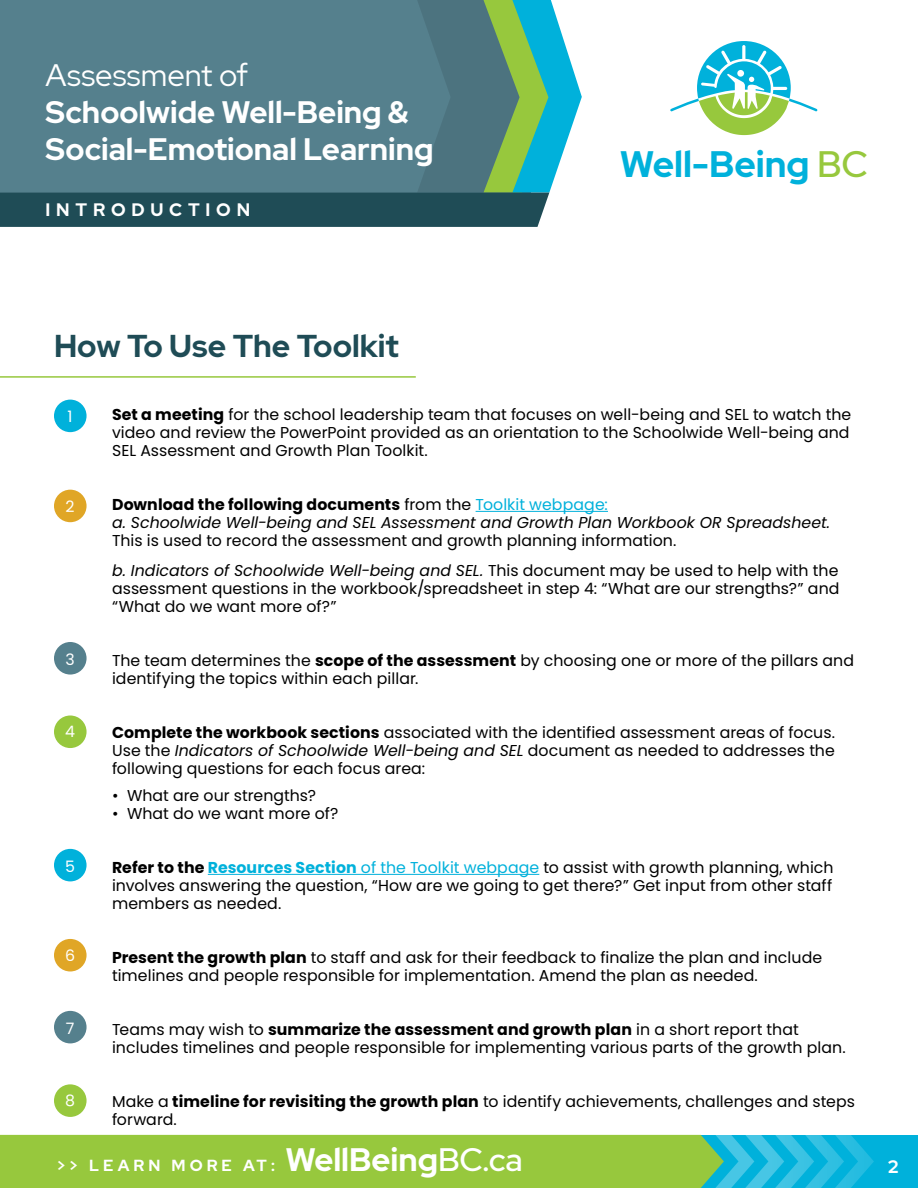
<style>
.page{position:relative;width:918px;height:1188px;background:#fff}
.page>*{position:absolute;margin:0;border:0;box-sizing:border-box;transform-origin:0 0}
.t1{font:700 36.75px "Red Hat Display";color:#00b1db}
.t2{font:700 31.5px "Red Hat Display";color:#1f4c56}
.t3{font:700 30.9px/37.2px "Red Hat Display";color:#fff}
.t4{font:30.9px "Red Hat Display";color:#fff}
.t5{font:700 18px "Red Hat Display";letter-spacing:.32em;color:#fff}
.t6{font:700 16.05px "Red Hat Display";color:#fff}
.t7{font:15.75px/18px "Poppins";letter-spacing:.005em;color:#000}
.t8{font:italic 15.75px/18px "Poppins";color:#000}
.t9{font:15.75px "Poppins";color:#fff}
.s1{font-weight:500;color:#97c83d}
.s2{font-weight:700}
.s3{font-weight:700;font-style:normal}
.s4{font-style:normal}
.s5{font-style:normal;color:#00b1db}
.s6{font-style:italic}
.s7{font-weight:700;color:#00b1db}
.s8{color:#00b1db}
.s9{font-size:32.4px}
.s10{font-weight:500;font-size:32.4px}
</style>
<div class="page">
<div style="left:698px;top:1135px;width:220px;height:53px;background:#00b1db"></div>
<svg style="left:0;top:1135px;width:874px;height:53px;background:#80c55a"></svg>
<svg style="left:670px;top:41px;width:148px;height:94px"></svg>
<svg style="left:0;top:0;width:582px;height:227px;background:#508188"></svg>
<hr style="left:476px;top:511px;width:132px;height:1px;background:#00b1db">
<hr style="left:208px;top:874px;width:331px;height:1px;background:#00b1db">
<hr style="left:0;top:376px;width:416px;height:2px;background:#97c83d">
<div style="left:54px;top:716px;width:33px;height:32px;background:#97c83d;border-radius:50%"></div>
<div style="left:54px;top:642px;width:33px;height:33px;background:#55808d;border-radius:50%"></div>
<div style="left:54px;top:490px;width:33px;height:32px;background:#e0a626;border-radius:50%"></div>
<div style="left:54px;top:400px;width:33px;height:32px;background:#00b1db;border-radius:50%"></div>
<div style="left:54px;top:1084px;width:33px;height:33px;background:#97c83d;border-radius:50%"></div>
<div style="left:54px;top:1011px;width:33px;height:32px;background:#55808d;border-radius:50%"></div>
<div style="left:54px;top:939px;width:33px;height:32px;background:#e0a626;border-radius:50%"></div>
<div style="left:54px;top:849px;width:33px;height:32px;background:#00b1db;border-radius:50%"></div>
<h3 class="t4" style="left:46px;top:55px;width:204px">Assessment of</h3>
<h3 class="t3" style="left:46px;top:93px;width:389px">Schoolwide Well-Being &amp;<br>Social-Emotional Learning</h3>
<p class="t5" style="left:46px;top:198px;width:206px">INTRODUCTION</p>
<h1 class="t1" style="left:620px;top:140px;width:249px">Well-Being <span class="s1">BC</span></h1>
<h2 class="t2" style="left:54px;top:325px;width:346px">How To Use The Toolkit</h2>
<p class="t9" style="left:68px;top:407px;width:7px">1</p>
<p class="t9" style="left:66px;top:497px;width:11px">2</p>
<p class="t9" style="left:66px;top:650px;width:11px">3</p>
<p class="t9" style="left:65px;top:722px;width:11px">4</p>
<p class="t9" style="left:65px;top:857px;width:11px">5</p>
<p class="t9" style="left:65px;top:946px;width:12px">6</p>
<p class="t9" style="left:66px;top:1019px;width:10px">7</p>
<p class="t9" style="left:65px;top:1092px;width:11px">8</p>
<p class="t7" style="left:112px;top:405px;width:741px;text-align:justify"><span class="s2">Set a meeting</span> for the school leadership team that focuses on well-being and SEL to watch the video and review the PowerPoint provided as an orientation to the Schoolwide Well-being and SEL Assessment and Growth Plan Toolkit.</p>
<p class="t8" style="left:112px;top:495px;width:720px"><span class="s3">Download the following documents</span> <span class="s4">from the</span> <span class="s5">Toolkit webpage:<br></span>a. Schoolwide Well-being and SEL Assessment and Growth Plan Workbook OR Spreadsheet.</p>
<p class="t7" style="left:112px;top:525px;width:728px;line-height:30px">This is used to record the assessment and growth planning information.<br><span class="s6">b. Indicators of Schoolwide Well-being and SEL.</span> This document may be used to help with the</p>
<p class="t7" style="left:112px;top:579px;width:729px">assessment questions in the workbook/spreadsheet in step 4: “What are our strengths?” and “What do we want more of?”</p>
<p class="t7" style="left:112px;top:651px;width:743px">The team determines the <span class="s2">scope of the assessment</span> by choosing one or more of the pillars and identifying the topics within each pillar.</p>
<p class="t7" style="left:112px;top:723px;width:724px;text-align:justify"><span class="s2">Complete the workbook sections</span> associated with the identified assessment areas of focus.<br>Use the <span class="s6">Indicators of Schoolwide Well-being and SEL</span> document as needed to addresses the following questions for each focus area:</p>
<p class="t7" style="left:112px;top:786px;width:206px">• What are our strengths?</p>
<p class="t7" style="left:112px;top:804px;width:228px">• What do we want more of?</p>
<p class="t7" style="left:112px;top:858px;width:723px;text-align:justify"><span class="s2">Refer to the</span> <span class="s7">Resources Section</span> <span class="s8">of the Toolkit webpage</span> to assist with growth planning, which involves answering the question, “How are we going to get there?” Get input from other staff members as needed.</p>
<p class="t7" style="left:112px;top:948px;width:712px"><span class="s2">Present the growth plan</span> to staff and ask for their feedback to finalize the plan and include timelines and people responsible for implementation. Amend the plan as needed.</p>
<p class="t7" style="left:112px;top:1020px;width:735px">Teams may wish to <span class="s2">summarize the assessment and growth plan</span> in a short report that includes timelines and people responsible for implementing various parts of the growth plan.</p>
<p class="t7" style="left:112px;top:1092px;width:744px">Make a <span class="s2">timeline for revisiting the growth plan</span> to identify achievements, challenges and steps forward.</p>
<p class="t6" style="left:57px;top:1154px;width:467px">&gt; &gt; L E A R N M O R E AT : <span class="s9">WellBeing</span><span class="s10">BC.ca</span></p>
<p class="t5" style="left:888px;top:1155px;width:12px">2</p>
</div>
